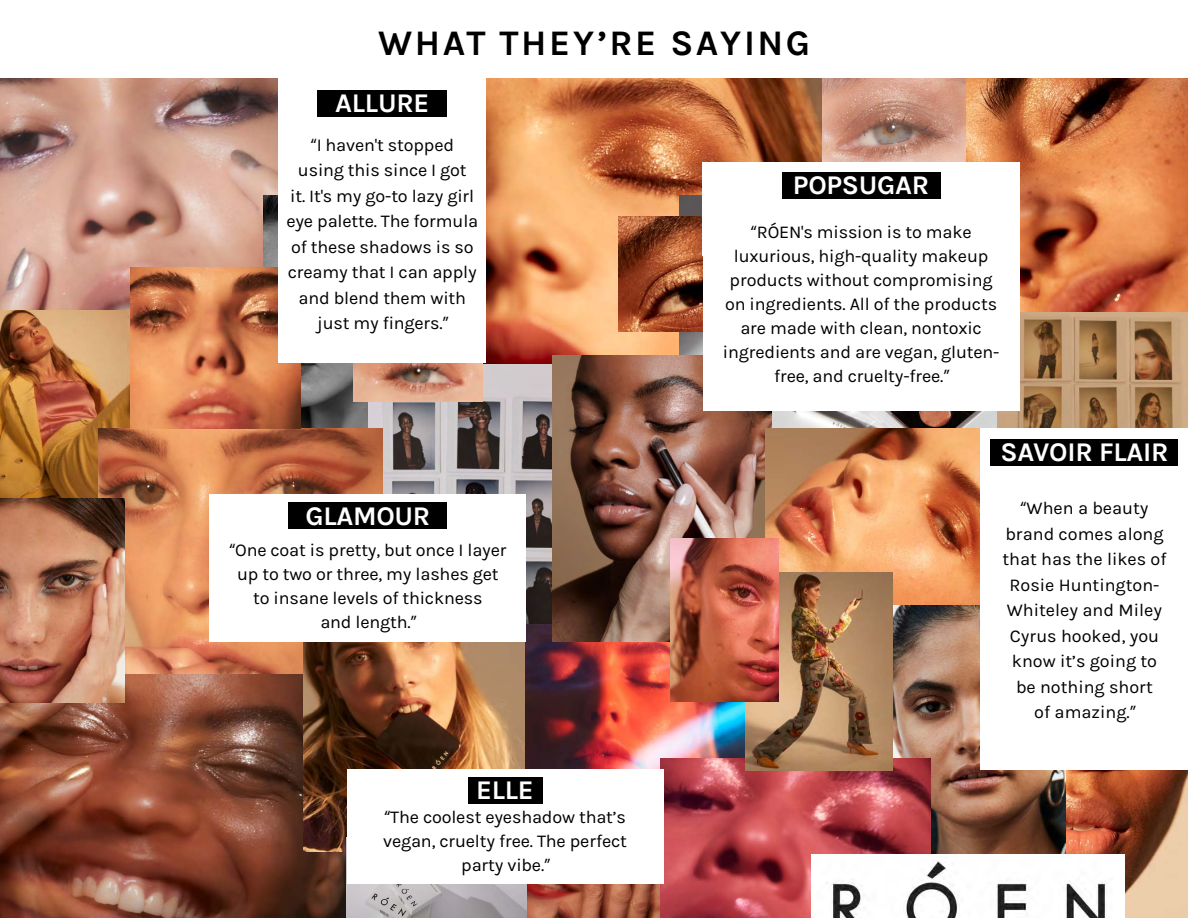
<style>
.page{position:relative;width:1188px;height:918px;background:#fff}
.page>*{position:absolute;margin:0;border:0;box-sizing:border-box;transform-origin:0 0}
.t1{font:700 36px "Karla";letter-spacing:.07em;color:#000}
.t2{font:700 27px "Karla";letter-spacing:-.01em;color:#fff}
.t3{font:18px/25.5px "Karla";letter-spacing:-.01em;color:#000;text-align:center}
.s1{font-family:"Myriad Pro"}
</style>
<div class="page">
<img style="left:0;top:78px;width:278px;height:233px">
<img style="left:482px;top:78px;width:340px;height:287px">
<img style="left:680px;top:196px;width:317px;height:232px">
<img style="left:997px;top:312px;width:191px;height:116px">
<img style="left:966px;top:78px;width:222px;height:234px">
<img style="left:263px;top:196px;width:105px;height:232px">
<img style="left:368px;top:365px;width:185px;height:259px">
<img style="left:893px;top:605px;width:174px;height:249px">
<img style="left:1067px;top:770px;width:121px;height:148px">
<img style="left:524px;top:624px;width:221px;height:145px">
<img style="left:526px;top:884px;width:135px;height:34px">
<img style="left:822px;top:78px;width:144px;height:84px">
<img style="left:0;top:311px;width:130px;height:187px">
<img style="left:99px;top:428px;width:284px;height:246px">
<img style="left:0;top:674px;width:346px;height:244px">
<img style="left:303px;top:642px;width:221px;height:210px">
<img style="left:0;top:498px;width:124px;height:205px">
<img style="left:130px;top:268px;width:171px;height:161px">
<img style="left:553px;top:356px;width:219px;height:285px">
<img style="left:766px;top:428px;width:214px;height:177px">
<img style="left:346px;top:838px;width:180px;height:80px">
<img style="left:353px;top:362px;width:129px;height:39px">
<img style="left:619px;top:217px;width:84px;height:114px">
<img style="left:661px;top:759px;width:269px;height:159px">
<img style="left:745px;top:573px;width:148px;height:198px">
<img style="left:670px;top:539px;width:108px;height:162px">
<img style="left:812px;top:855px;width:313px;height:63px">
<div style="left:703px;top:162px;width:317px;height:248px;background:#fff"></div>
<div style="left:981px;top:428px;width:207px;height:342px;background:#fff"></div>
<div style="left:210px;top:494px;width:316px;height:148px;background:#fff"></div>
<div style="left:347px;top:769px;width:316px;height:115px;background:#fff"></div>
<div style="left:279px;top:74px;width:207px;height:288px;background:#fff"></div>
<div style="left:318px;top:90px;width:129px;height:26px;background:#000"></div>
<div style="left:782px;top:172px;width:158px;height:26px;background:#000"></div>
<div style="left:289px;top:502px;width:158px;height:27px;background:#000"></div>
<div style="left:468px;top:777px;width:74px;height:27px;background:#000"></div>
<div style="left:991px;top:439px;width:187px;height:27px;background:#000"></div>
<h1 class="t1" style="left:378px;top:22px;width:434px">WHAT THEY’RE SAYING</h1>
<h2 class="t2" style="left:335px;top:87px;width:96px">ALLURE</h2>
<p class="t3" style="left:286px;top:132px;width:193px"><span class="s1">“</span>I haven't stopped using this since I got<br>it. It's my go-to lazy girl eye palette. The formula of these shadows is so creamy that I can apply and blend them with just my fingers.<span class="s1">”</span></p>
<h2 class="t2" style="left:793px;top:170px;width:138px">POPSUGAR</h2>
<p class="t3" style="left:723px;top:220px;width:278px;line-height:24px"><span class="s1">“</span>RÓEN's mission is to make luxurious, high-quality makeup products without compromising on ingredients. All of the products are made with clean, nontoxic ingredients and are vegan, gluten&shy;free, and cruelty-free.<span class="s1">”</span></p>
<h2 class="t2" style="left:305px;top:500px;width:126px">GLAMOUR</h2>
<p class="t3" style="left:229px;top:538px;width:279px;line-height:24px"><span class="s1">“</span>One coat is pretty, but once I layer up to two or three, my lashes get to insane levels of thickness<br>and length.<span class="s1">”</span></p>
<h2 class="t2" style="left:476px;top:775px;width:59px">ELLE</h2>
<p class="t3" style="left:383px;top:805px;width:245px;line-height:24px"><span class="s1">“</span>The coolest eyeshadow that’s vegan, cruelty free. The perfect party vibe.<span class="s1">”</span></p>
<h2 class="t2" style="left:1000px;top:437px;width:170px">SAVOIR FLAIR</h2>
<p class="t3" style="left:1002px;top:496px;width:166px"><span class="s1">“</span>When a beauty brand comes along that has the likes of<br>Rosie Huntington-<br>Whiteley and Miley<br>Cyrus hooked, you know it’s going to be nothing short<br>of amazing.<span class="s1">”</span></p>
</div>
